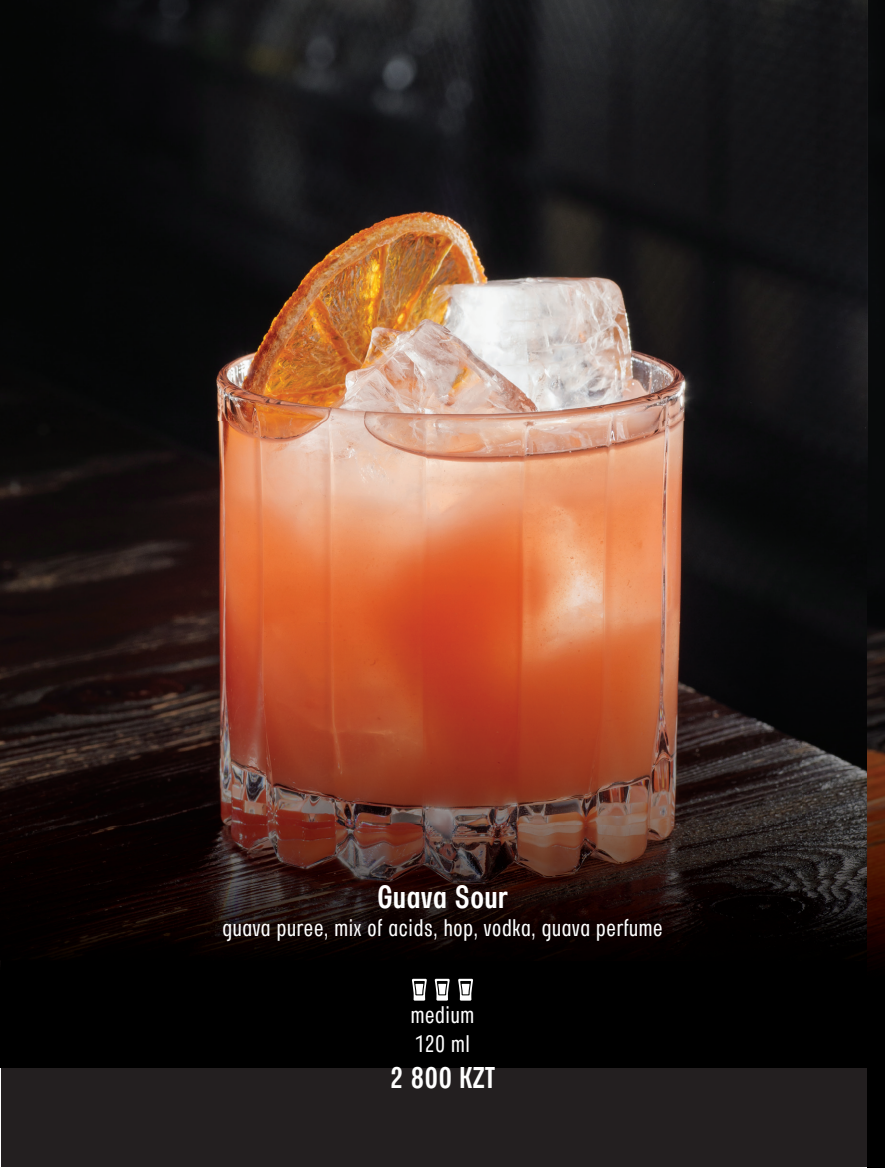
<style>
.page{position:relative;width:885px;height:1168px;background:#fff}
.page>*{position:absolute;margin:0;border:0;box-sizing:border-box;transform-origin:0 0}
.t1{font:32px "Parangon 410 C";color:#fff}
.t2{font:30px "Parangon 410 C";color:#fff}
.t3{font:24px/28.8px "Parangon 310 C";color:#fff}
</style>
<div class="page">
<div style="left:1px;top:793px;width:866px;height:374px;background:#231f20"></div>
<img style="left:0;top:0;width:867px;height:1068px">
<hr style="left:0;top:960px;width:1px;height:108px;background:#000">
<img style="left:0;top:422px;width:867px;height:538px">
<svg style="left:412px;top:979px;width:15px;height:22px"></svg>
<svg style="left:434px;top:979px;width:15px;height:22px"></svg>
<svg style="left:458px;top:979px;width:15px;height:22px"></svg>
<div style="left:867px;top:0;width:17px;height:522px;background:#080a0a"></div>
<div style="left:867px;top:1064px;width:17px;height:104px;background:#000"></div>
<img style="left:867px;top:522px;width:17px;height:542px">
<h1 class="t1" style="left:377px;top:880px;width:132px">Guava Sour</h1>
<p class="t3" style="left:222px;top:915px;width:442px">guava puree, mix of acids, hop, vodka, guava perfume</p>
<p class="t3" style="left:410px;top:1001px;width:65px">medium<br>120 ml</p>
<p class="t2" style="left:390px;top:1062px;width:107px">2 800 KZT</p>
</div>
